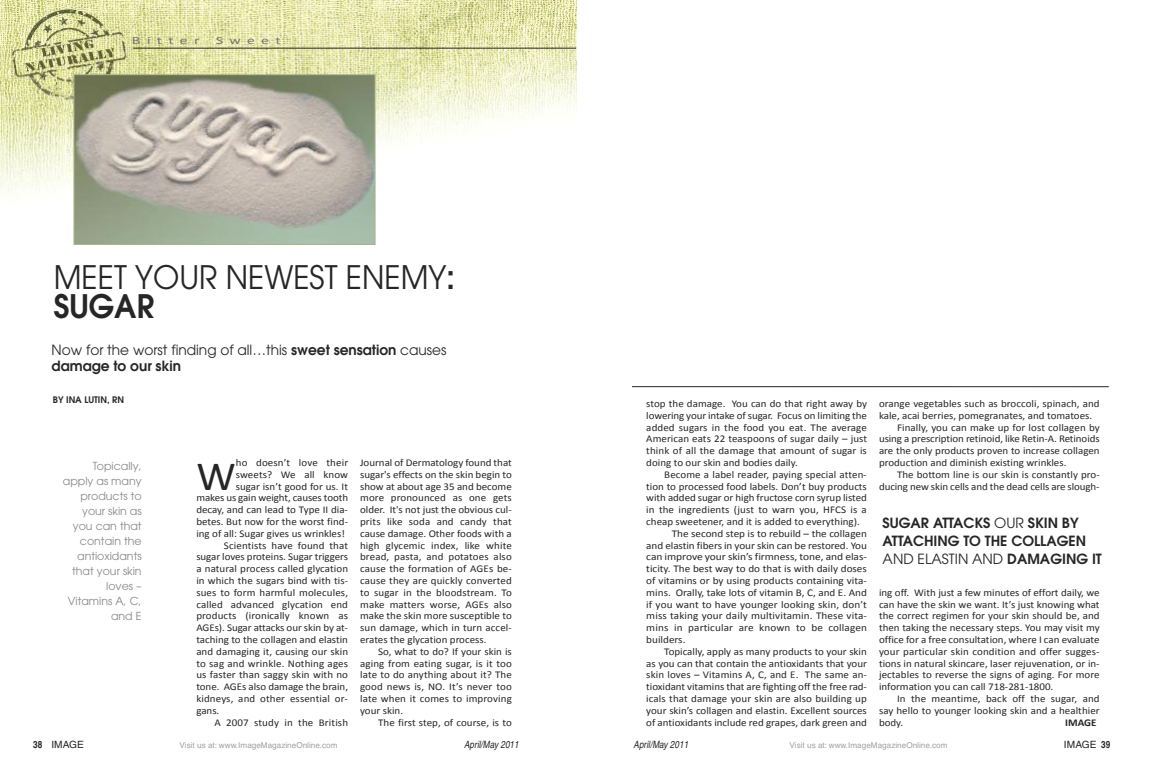
<style>
.page{position:relative;width:1152px;height:783px;background:#fff}
.page>*{position:absolute;margin:0;border:0;box-sizing:border-box;transform-origin:0 0}
.t1{font:41.8px "Calibri";color:#272627;scale:1.06 1}
.t2{font:32.2px/29px "Avant Garde";color:#272627;scale:.94 1}
.t3{font:14px/16px "Avant Garde";color:#272627}
.t4{font:600 14px/18px "Avant Garde";color:#272627}
.t5{font:11px/15px "Avant Garde";color:#888;text-align:right}
.t6{font:11px "Calibri";letter-spacing:.395em;color:#757475;scale:1.44 1}
.t7{font:10.4px/11.8px "Calibri";color:#272627;text-align:justify;scale:1.06 1}
.t8{font:10.4px "Calibri";color:#272627;scale:1.08 1}
.t9{font:10.4px "Calibri";color:#272627;scale:1.11 1}
.t10{font:700 10.4px "Calibri";color:#272627;scale:1.06 1}
.t11{font:italic condensed 10px "Helvetica";color:#272627}
.t12{font:condensed 10px "Helvetica";color:#272627;scale:1.24 1}
.t13{font:600 9px "Avant Garde";color:#272627}
.t14{font:condensed 8px "Helvetica";color:#a0a0a0;scale:1.24 1}
.s1{font-weight:600}
.s2{font-weight:400}
.s3{font-weight:700}
</style>
<div class="page">
<img style="left:0;top:0;width:576px;height:192px">
<hr style="left:632px;top:386px;width:477px;height:1px;background:#272627">
<img style="left:75px;top:76px;width:299px;height:167px">
<div style="left:73px;top:74px;width:303px;height:171px;border:1px solid #a8b487"></div>
<hr style="left:133px;top:48px;width:443px;height:1px;background:#272627">
<p class="t6" style="left:132px;top:34px;width:49px">Bitter</p>
<p class="t6" style="left:216px;top:34px;width:47px">Sweet</p>
<h2 class="t2" style="left:54px;top:266px;width:428px">MEET YOUR NEWEST ENEMY<span class="s1">:<br>SUGAR</span></h2>
<h3 class="t3" style="left:52px;top:344px;width:396px">Now for the worst finding of all…this <span class="s1">sweet sensation</span> causes <span class="s1">damage to our skin</span></h3>
<p class="t13" style="left:53px;top:396px;width:73px">BY INA LUTIN, RN</p>
<p class="t5" style="left:63px;top:460px;width:80px">Topically, apply as many products to your skin as you can that contain the antioxidants that your skin loves –<br>Vitamins A, C, and E</p>
<p class="t7" style="left:236px;top:457px;width:107px">ho doesn’t love their</p>
<p class="t7" style="left:236px;top:468px;width:107px">sweets? We all know</p>
<p class="t7" style="left:236px;top:480px;width:107px">sugar isn’t good for us. It</p>
<p class="t7" style="left:196px;top:492px;width:145px">makes us gain weight, causes tooth</p>
<p class="t7" style="left:196px;top:504px;width:145px">decay, and can lead to Type II dia-</p>
<p class="t7" style="left:196px;top:516px;width:145px">betes. But now for the worst find-</p>
<p class="t7" style="left:196px;top:527px;width:142px">ing of all: Sugar gives us wrinkles!</p>
<p class="t7" style="left:224px;top:539px;width:119px">Scientists have found that</p>
<p class="t7" style="left:196px;top:551px;width:145px">sugar loves proteins. Sugar triggers</p>
<p class="t7" style="left:196px;top:563px;width:145px">a natural process called glycation</p>
<p class="t7" style="left:196px;top:575px;width:145px">in which the sugars bind with tis-</p>
<p class="t7" style="left:196px;top:586px;width:145px">sues to form harmful molecules,</p>
<p class="t7" style="left:196px;top:598px;width:145px">called advanced glycation end</p>
<p class="t7" style="left:196px;top:610px;width:145px">products (ironically known as</p>
<p class="t7" style="left:196px;top:622px;width:144px">AGEs). Sugar attacks our skin by at-</p>
<p class="t7" style="left:196px;top:634px;width:145px">taching to the collagen and elastin</p>
<p class="t7" style="left:196px;top:645px;width:145px">and damaging it, causing our skin</p>
<p class="t7" style="left:196px;top:657px;width:145px">to sag and wrinkle. Nothing ages</p>
<p class="t7" style="left:196px;top:669px;width:145px">us faster than saggy skin with no</p>
<p class="t7" style="left:196px;top:681px;width:145px">tone. AGEs also damage the brain,</p>
<p class="t7" style="left:196px;top:693px;width:144px">kidneys, and other essential or-</p>
<p class="t7" style="left:196px;top:704px;width:23px">gans.</p>
<p class="t7" style="left:214px;top:716px;width:128px">A 2007 study in the British</p>
<h1 class="t1" style="left:196px;top:450px;width:39px">W</h1>
<p class="t7" style="left:360px;top:457px;width:145px">Journal of Dermatology found that sugar's effects on the skin begin to show at about age 35 and become more pronounced as one gets older. It's not just the obvious cul&shy;prits like soda and candy that cause damage. Other foods with a high glycemic index, like white bread, pasta, and potatoes also cause the formation of AGEs be&shy;cause they are quickly converted to sugar in the bloodstream. To make matters worse, AGEs also make the skin more susceptible to sun damage, which in turn accel&shy;erates the glycation process.</p>
<p class="t7" style="left:360px;top:645px;width:145px;text-indent:18px">So, what to do? If your skin is aging from eating sugar, is it too late to do anything about it? The good news is, NO. It’s never too late when it comes to improving your skin.</p>
<p class="t7" style="left:378px;top:716px;width:128px">The first step, of course, is to</p>
<p class="t7" style="left:646px;top:398px;width:210px">stop the damage. You can do that right away by lowering your intake of sugar. Focus on limiting the added sugars in the food you eat. The average American eats 22 teaspoons of sugar daily – just think of all the damage that amount of sugar is doing to our skin and bodies daily.</p>
<p class="t7" style="left:664px;top:468px;width:192px">Become a label reader, paying special atten-</p>
<p class="t7" style="left:646px;top:480px;width:210px">tion to processed food labels. Don’t buy products</p>
<p class="t7" style="left:646px;top:492px;width:210px">with added sugar or high fructose corn syrup listed</p>
<p class="t7" style="left:646px;top:504px;width:210px">in the ingredients (just to warn you, HFCS is a</p>
<p class="t7" style="left:646px;top:515px;width:203px">cheap sweetener, and it is added to everything).</p>
<p class="t8" style="left:672px;top:527px;width:182px">The second step is to rebuild – the collagen</p>
<p class="t8" style="left:646px;top:539px;width:206px">and elastin fibers in your skin can be restored. You</p>
<p class="t9" style="left:646px;top:550px;width:200px">can improve your skin’s firmness, tone, and elas-</p>
<p class="t8" style="left:646px;top:562px;width:206px">ticity. The best way to do that is with daily doses</p>
<p class="t8" style="left:646px;top:574px;width:206px">of vitamins or by using products containing vita-</p>
<p class="t8" style="left:646px;top:586px;width:206px">mins. Orally, take lots of vitamin B, C, and E. And</p>
<p class="t8" style="left:646px;top:598px;width:206px">if you want to have younger looking skin, don’t</p>
<p class="t8" style="left:646px;top:609px;width:206px">miss taking your daily multivitamin. These vita-</p>
<p class="t8" style="left:646px;top:621px;width:206px">mins in particular are known to be collagen</p>
<p class="t8" style="left:646px;top:633px;width:38px">builders.</p>
<p class="t7" style="left:664px;top:645px;width:193px">Topically, apply as many products to your skin</p>
<p class="t7" style="left:646px;top:657px;width:210px">as you can that contain the antioxidants that your</p>
<p class="t7" style="left:646px;top:669px;width:210px">skin loves – Vitamins A, C, and E. The same an-</p>
<p class="t7" style="left:646px;top:681px;width:210px">tioxidant vitamins that are fighting off the free rad-</p>
<p class="t7" style="left:646px;top:693px;width:210px">icals that damage your skin are also building up</p>
<p class="t7" style="left:646px;top:704px;width:210px">your skin’s collagen and elastin. Excellent sources</p>
<p class="t7" style="left:646px;top:716px;width:210px">of antioxidants include red grapes, dark green and</p>
<p class="t7" style="left:879px;top:397px;width:210px">orange vegetables such as broccoli, spinach, and</p>
<p class="t7" style="left:879px;top:409px;width:203px">kale, acai berries, pomegranates, and tomatoes.</p>
<p class="t7" style="left:897px;top:421px;width:193px">Finally, you can make up for lost collagen by</p>
<p class="t7" style="left:879px;top:433px;width:210px">using a prescription retinoid, like Retin-A. Retinoids</p>
<p class="t7" style="left:879px;top:445px;width:210px">are the only products proven to increase collagen</p>
<p class="t7" style="left:879px;top:456px;width:178px">production and diminish existing wrinkles.</p>
<p class="t7" style="left:897px;top:468px;width:193px">The bottom line is our skin is constantly pro-</p>
<p class="t7" style="left:879px;top:480px;width:210px">ducing new skin cells and the dead cells are slough-</p>
<h3 class="t4" style="left:883px;top:516px;width:221px">SUGAR ATTACKS <span class="s2">OUR</span> SKIN BY<br>ATTACHING TO THE COLLAGEN<br><span class="s2">AND ELASTIN AND</span> DAMAGING IT</h3>
<p class="t7" style="left:879px;top:586px;width:210px">ing off. With just a few minutes of effort daily, we can have the skin we want. It’s just knowing what the correct regimen for your skin should be, and then taking the necessary steps. You may visit my office for a free consultation, where I can evaluate your particular skin condition and offer sugges&shy;tions in natural skincare, laser rejuvenation, or in&shy;jectables to reverse the signs of aging. For more information you can call 718-281-1800.</p>
<p class="t7" style="left:879px;top:692px;width:210px;text-indent:18px">In the meantime, back off the sugar, and say hello to younger looking skin and a healthier body.</p>
<p class="t10" style="left:1065px;top:716px;width:31px">IMAGE</p>
<p class="t12" style="left:33px;top:741px;width:42px"><span class="s3">38</span> IMAGE</p>
<p class="t14" style="left:179px;top:742px;width:129px">Visit us at: www.ImageMagazineOnline.com</p>
<p class="t11" style="left:464px;top:741px;width:56px">April/May 2011</p>
<p class="t11" style="left:634px;top:741px;width:56px">April/May 2011</p>
<p class="t14" style="left:789px;top:742px;width:129px">Visit us at: www.ImageMagazineOnline.com</p>
<p class="t12" style="left:1064px;top:741px;width:39px">IMAGE <span class="s3">39</span></p>
</div>
